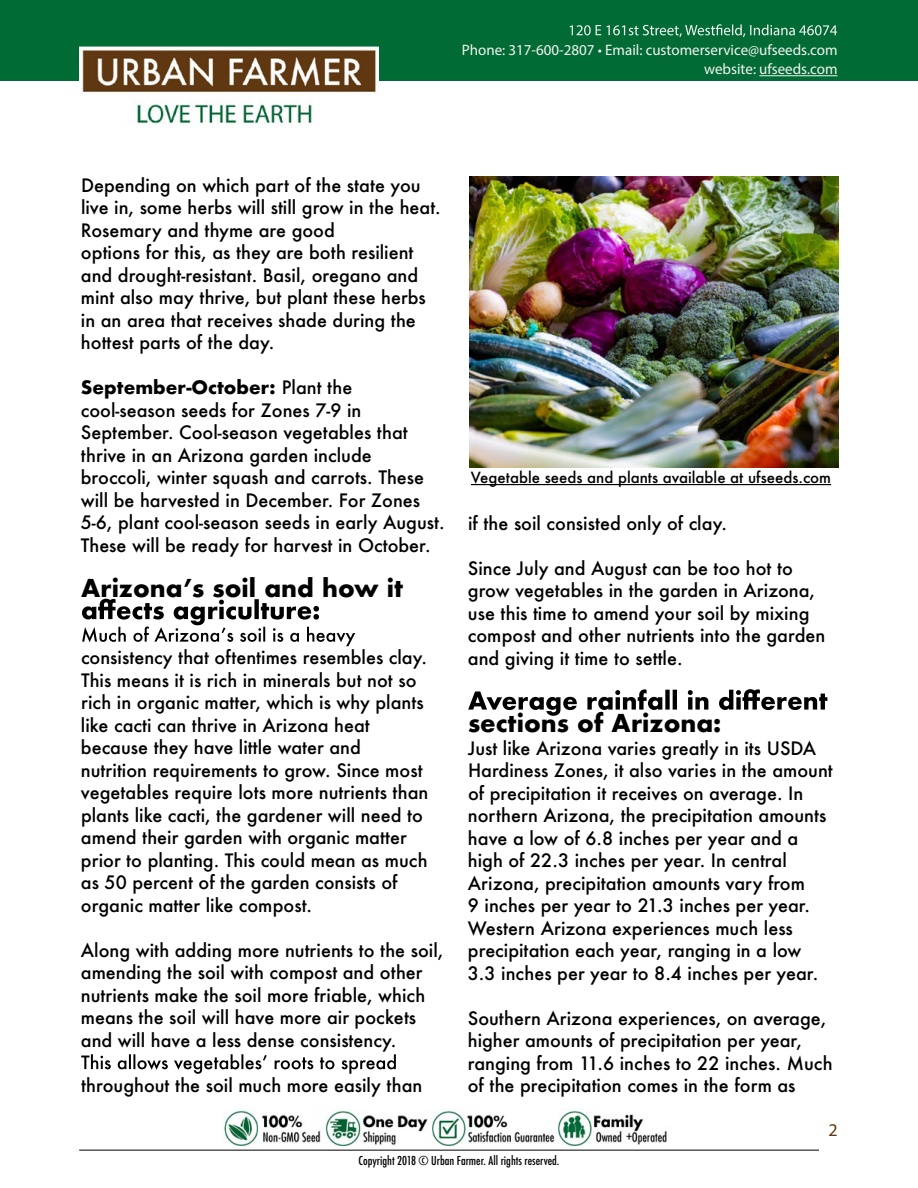
<style>
.page{position:relative;width:918px;height:1188px;background:#fff}
.page>*{position:absolute;margin:0;border:0;box-sizing:border-box;transform-origin:0 0}
.t1{font:700 24px "Futura";color:#000}
.t2{font:500 18px/22.5px "Futura";color:#000}
.t3{font:18px "Myriad Pro";color:#603812}
.t4{font:15.15px/19.5px "Myriad Pro";color:#f5f3f1;text-align:right}
.t5{font:500 15px "Futura";color:#000}
.t6{font:500 condensed 12px "Futura";color:#000}
.s1{font-weight:700}
</style>
<div class="page">
<hr style="left:79px;top:1150px;width:740px;height:1px;background:#000">
<div style="left:0;top:0;width:918px;height:81px;background:#006b34"></div>
<svg style="left:468px;top:689px;width:359px;height:27px"></svg>
<hr style="left:759px;top:75px;width:78px;height:1px;background:#f5f3f1">
<svg style="left:570px;top:24px;width:267px;height:13px"></svg>
<svg style="left:82px;top:599px;width:273px;height:47px"></svg>
<svg style="left:81px;top:1054px;width:315px;height:20px"></svg>
<img style="left:224px;top:1108px;width:443px;height:39px">
<img style="left:470px;top:177px;width:369px;height:291px">
<hr style="left:471px;top:484px;width:360px;height:1px;background:#000">
<img style="left:79px;top:47px;width:299px;height:77px">
<p class="t4" style="left:462px;top:40px;width:377px">Phone: 317-600-2807 • Email: customerservice@ufseeds.com website: ufseeds.com</p>
<p class="t2" style="left:81px;top:173px;width:361px">Depending on which part of the state you live in, some herbs will still grow in the heat.<br>Rosemary and thyme are good<br>options for this, as they are both resilient and drought-resistant. Basil, oregano and mint also may thrive, but plant these herbs in an area that receives shade during the hottest parts of the day.</p>
<p class="t2" style="left:81px;top:376px;width:365px"><span class="s1">September-October:</span> Plant the cool-season seeds for Zones 7-9 in September. Cool-season vegetables that thrive in an Arizona garden include broccoli, winter squash and carrots. These will be harvested in December. For Zones 5-6, plant cool-season seeds in early August.<br>These will be ready for harvest in October.</p>
<h1 class="t1" style="left:81px;top:570px;width:324px">Arizona’s soil and how it</h1>
<p class="t2" style="left:81px;top:646px;width:349px">consistency that oftentimes resembles clay.<br>This means it is rich in minerals but not so rich in organic matter, which is why plants like cacti can thrive in Arizona heat because they have little water and nutrition requirements to grow. Since most vegetables require lots more nutrients than plants like cacti, the gardener will need to amend their garden with organic matter prior to planting. This could mean as much as 50 percent of the garden consists of organic matter like compost.</p>
<p class="t2" style="left:81px;top:938px;width:364px">Along with adding more nutrients to the soil, amending the soil with compost and other nutrients make the soil more friable, which means the soil will have more air pockets and will have a less dense consistency.</p>
<p class="t2" style="left:81px;top:1073px;width:343px">throughout the soil much more easily than</p>
<p class="t5" style="left:471px;top:467px;width:362px">Vegetable seeds and plants available at ufseeds.com</p>
<p class="t2" style="left:468px;top:511px;width:260px">if the soil consisted only of clay.</p>
<p class="t2" style="left:468px;top:556px;width:359px">Since July and August can be too hot to grow vegetables in the garden in Arizona, use this time to amend your soil by mixing compost and other nutrients into the garden and giving it time to settle.</p>
<h1 class="t1" style="left:468px;top:706px;width:255px">sections of Arizona:</h1>
<p class="t2" style="left:468px;top:736px;width:367px">Just like Arizona varies greatly in its USDA Hardiness Zones, it also varies in the amount of precipitation it receives on average. In northern Arizona, the precipitation amounts have a low of 6.8 inches per year and a high of 22.3 inches per year. In central Arizona, precipitation amounts vary from<br>9 inches per year to 21.3 inches per year.<br>Western Arizona experiences much less precipitation each year, ranging in a low 3.3 inches per year to 8.4 inches per year.</p>
<p class="t2" style="left:468px;top:1006px;width:366px">Southern Arizona experiences, on average, higher amounts of precipitation per year, ranging from 11.6 inches to 22 inches. Much of the precipitation comes in the form as</p>
<p class="t3" style="left:828px;top:1119px;width:11px">2</p>
<p class="t6" style="left:359px;top:1153px;width:202px">Copyright 2018 © Urban Farmer. All rights reserved.</p>
</div>
